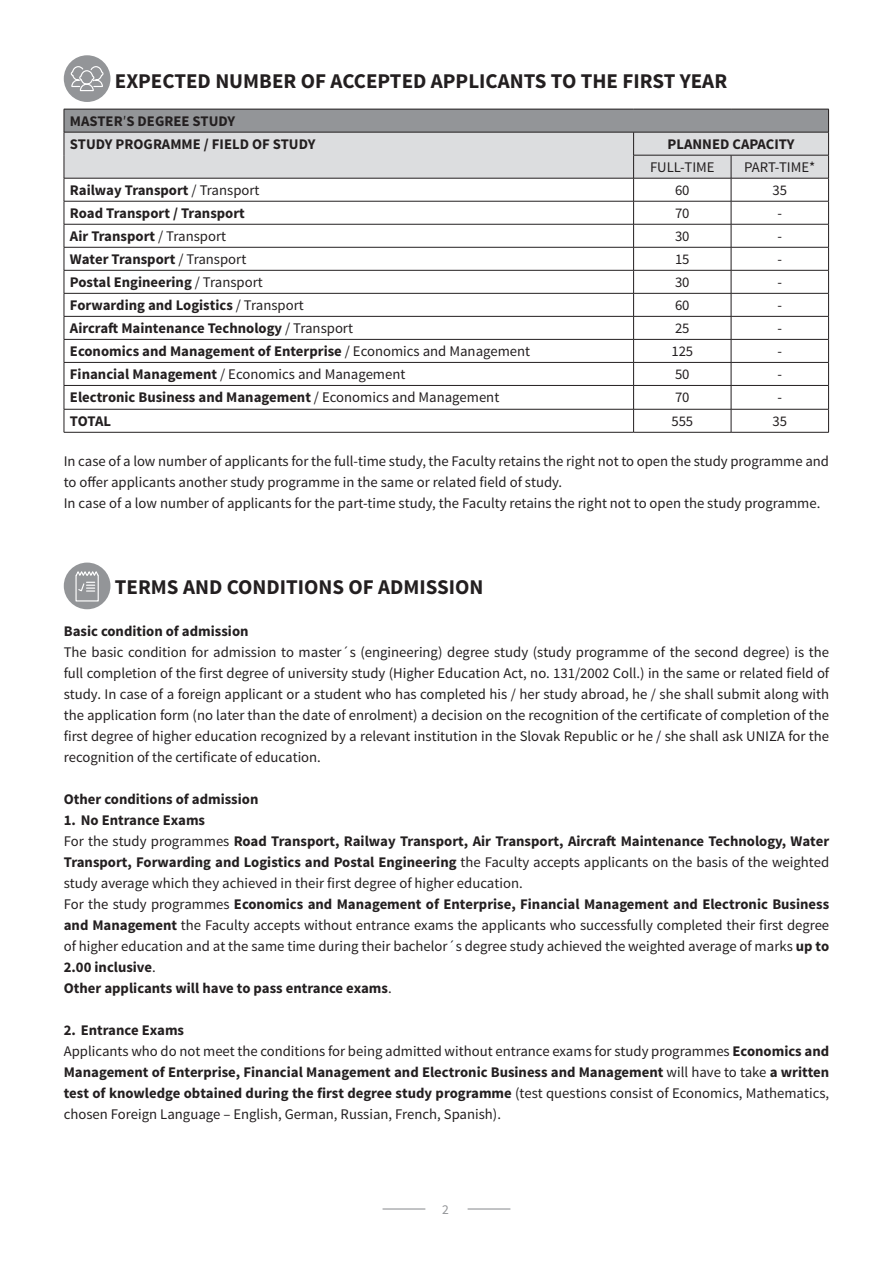
<style>
.page{position:relative;width:893px;height:1263px;background:#fff}
.page>*{position:absolute;margin:0;border:0;box-sizing:border-box;transform-origin:0 0}
.t1{font:700 21px "Source Sans Pro";color:#231f20}
.t2{font:14.7px/21px "Source Sans Pro";color:#231f20}
.t3{font:700 14.7px/23px "Source Sans Pro";color:#231f20}
.t4{font:13.5px "Source Sans Pro";color:#939598}
.s1{font-weight:400}
.s2{font-weight:700}
</style>
<div class="page">
<hr style="left:383px;top:1208px;width:42px;height:1px;background:#939598">
<hr style="left:468px;top:1208px;width:42px;height:1px;background:#939598">
<div style="left:64px;top:55px;width:46px;height:47px;background:#939598;border-radius:50%"></div>
<svg style="left:70px;top:66px;width:34px;height:26px"></svg>
<svg style="left:64px;top:109px;width:765px;height:323px"></svg>
<hr style="left:64px;top:432px;width:570px;height:1px;background:#231f20">
<hr style="left:634px;top:432px;width:97px;height:1px;background:#231f20">
<hr style="left:731px;top:432px;width:98px;height:1px;background:#231f20">
<div style="left:64px;top:563px;width:46px;height:46px;background:#939598;border-radius:50%"></div>
<svg style="left:75px;top:571px;width:24px;height:31px"></svg>
<h1 class="t1" style="left:115px;top:67px;width:614px">EXPECTED NUMBER OF ACCEPTED APPLICANTS TO THE FIRST YEAR</h1>
<p class="t3" style="left:70px;top:110px;width:247px">MASTER<span class="s1">′</span>S DEGREE STUDY<br>STUDY PROGRAMME / FIELD OF STUDY</p>
<p class="t3" style="left:668px;top:133px;width:128px">PLANNED CAPACITY</p>
<p class="t2" style="left:650px;top:157px;width:66px">FULL-TIME</p>
<p class="t2" style="left:744px;top:157px;width:73px">PART-TIME*</p>
<p class="t3" style="left:70px;top:179px;width:191px">Railway Transport <span class="s1">/ Transport</span></p>
<p class="t2" style="left:675px;top:180px;width:16px">60</p>
<p class="t2" style="left:772px;top:180px;width:16px">35</p>
<p class="t3" style="left:70px;top:202px;width:176px">Road Transport / Transport</p>
<p class="t2" style="left:675px;top:203px;width:16px">70</p>
<p class="t2" style="left:777px;top:203px;width:6px">-</p>
<p class="t3" style="left:70px;top:225px;width:158px">Air Transport <span class="s1">/ Transport</span></p>
<p class="t2" style="left:675px;top:226px;width:16px">30</p>
<p class="t2" style="left:777px;top:226px;width:6px">-</p>
<p class="t3" style="left:70px;top:248px;width:178px">Water Transport <span class="s1">/ Transport</span></p>
<p class="t2" style="left:675px;top:249px;width:16px">15</p>
<p class="t2" style="left:777px;top:249px;width:6px">-</p>
<p class="t3" style="left:70px;top:271px;width:194px">Postal Engineering <span class="s1">/ Transport</span></p>
<p class="t2" style="left:675px;top:272px;width:16px">30</p>
<p class="t2" style="left:777px;top:272px;width:6px">-</p>
<p class="t3" style="left:70px;top:294px;width:235px">Forwarding and Logistics <span class="s1">/ Transport</span></p>
<p class="t2" style="left:675px;top:295px;width:16px">60</p>
<p class="t2" style="left:777px;top:295px;width:6px">-</p>
<p class="t3" style="left:70px;top:317px;width:285px">Aircraft Maintenance Technology <span class="s1">/ Transport</span></p>
<p class="t2" style="left:675px;top:318px;width:16px">25</p>
<p class="t2" style="left:777px;top:318px;width:6px">-</p>
<p class="t3" style="left:70px;top:341px;width:462px">Economics and Management of Enterprise <span class="s1">/ Economics and Management</span></p>
<p class="t2" style="left:671px;top:341px;width:23px">125</p>
<p class="t2" style="left:777px;top:341px;width:6px">-</p>
<p class="t2" style="left:70px;top:364px;width:337px"><span class="s2">Financial Management</span> / Economics and Management</p>
<p class="t2" style="left:675px;top:364px;width:16px">50</p>
<p class="t2" style="left:777px;top:364px;width:6px">-</p>
<p class="t3" style="left:70px;top:387px;width:431px">Electronic Business and Management <span class="s1">/ Economics and Management</span></p>
<p class="t2" style="left:675px;top:387px;width:16px">70</p>
<p class="t2" style="left:777px;top:387px;width:6px">-</p>
<p class="t3" style="left:70px;top:410px;width:43px">TOTAL</p>
<p class="t2" style="left:671px;top:411px;width:23px">555</p>
<p class="t2" style="left:772px;top:411px;width:16px">35</p>
<p class="t2" style="left:64px;top:451px;width:767px">In case of a low number of applicants for the full-time study, the Faculty retains the right not to open the study programme and to offer applicants another study programme in the same or related field of study.<br>In case of a low number of applicants for the part-time study, the Faculty retains the right not to open the study programme.</p>
<h1 class="t1" style="left:115px;top:573px;width:370px">TERMS AND CONDITIONS OF ADMISSION</h1>
<p class="t3" style="left:64px;top:620px;width:186px">Basic condition of admission</p>
<p class="t2" style="left:64px;top:641px;width:767px;text-align:justify">The basic condition for admission to master´s (engineering) degree study (study programme of the second degree) is the full completion of the first degree of university study (Higher Education Act, no. 131/2002 Coll.) in the same or related field of study. In case of a foreign applicant or a student who has completed his / her study abroad, he / she shall submit along with the application form (no later than the date of enrolment) a decision on the recognition of the certificate of completion of the first degree of higher education recognized by a relevant institution in the Slovak Republic or he / she shall ask UNIZA for the recognition of the certificate of education.</p>
<p class="t3" style="left:64px;top:788px;width:196px">Other conditions of admission</p>
<p class="t2" style="left:64px;top:809px;width:767px"><span class="s2">1. No Entrance Exams<br></span>For the study programmes <span class="s2">Road Transport, Railway Transport, Air Transport, Aircraft Maintenance Technology, Water Transport, Forwarding and Logistics and Postal Engineering</span> the Faculty accepts applicants on the basis of the weighted study average which they achieved in their first degree of higher education.<br>For the study programmes <span class="s2">Economics and Management of Enterprise, Financial Management and Electronic Business and Management</span> the Faculty accepts without entrance exams the applicants who successfully completed their first degree of higher education and at the same time during their bachelor´s degree study achieved the weighted average of marks <span class="s2">up to 2.00 inclusive</span>.<br><span class="s2">Other applicants will have to pass entrance exams</span>.</p>
<p class="t2" style="left:64px;top:1019px;width:767px"><span class="s2">2. Entrance Exams<br></span>Applicants who do not meet the conditions for being admitted without entrance exams for study programmes <span class="s2">Economics and Management of Enterprise, Financial Management and Electronic Business and Management</span> will have to take <span class="s2">a written test of knowledge obtained during the first degree study programme</span> (test questions consist of Economics, Mathematics, chosen Foreign Language – English, German, Russian, French, Spanish).</p>
<p class="t4" style="left:442px;top:1201px;width:8px">2</p>
</div>
